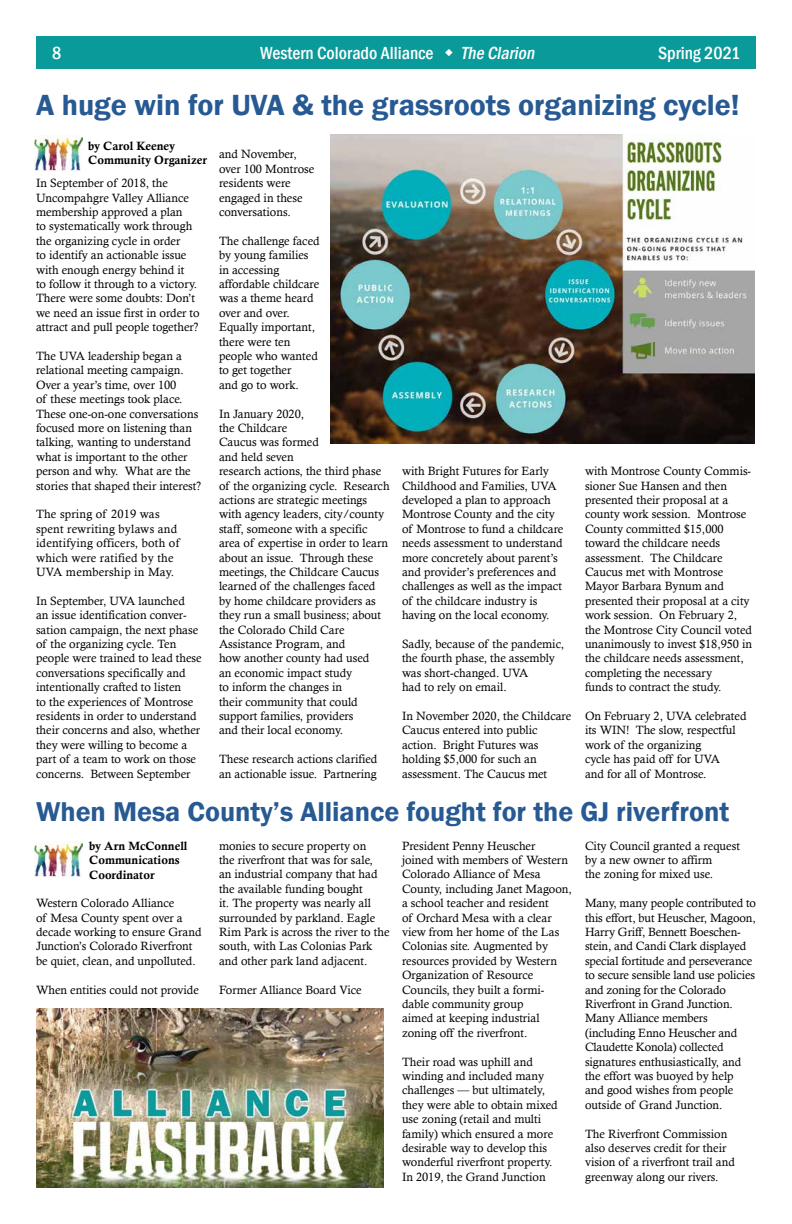
<style>
.page{position:relative;width:792px;height:1224px;background:#fff}
.page>*{position:absolute;margin:0;border:0;box-sizing:border-box;transform-origin:0 0}
.t1{font:600 30px "Franklin Gothic";color:#275993}
.t2{font:600 28px "Franklin Gothic";color:#275993}
.t3{font:500 condensed 18px "Franklin Gothic";color:#fff}
.t4{font:italic 500 condensed 18px "Franklin Gothic";color:#fff}
.t5{font:12px/14.4px "Calisto";color:#000}
.t6{font:12px/14.4px "Calisto";letter-spacing:.02em;color:#000}
.t7{font:12px/14.4px "Calis MT Bol";color:#000}
</style>
<div class="page">
<div style="left:36px;top:36px;width:720px;height:32px;background:#0a9a9a"></div>
<img style="left:35px;top:135px;width:47px;height:36px">
<img style="left:330px;top:134px;width:425px;height:310px">
<img style="left:35px;top:841px;width:47px;height:36px">
<img style="left:36px;top:1008px;width:348px;height:180px">
<h3 class="t3" style="left:52px;top:41px;width:11px">8</h3>
<h3 class="t3" style="left:260px;top:41px;width:175px">Western Colorado Alliance</h3>
<h3 class="t4" style="left:461px;top:41px;width:79px">The Clarion</h3>
<h3 class="t3" style="left:658px;top:41px;width:84px">Spring 2021</h3>
<h1 class="t1" style="left:36px;top:87px;width:705px">A huge win for UVA &amp; the grassroots organizing cycle!</h1>
<p class="t7" style="left:88px;top:138px;width:120px">by Carol Keeney<br>Community Organizer</p>
<p class="t5" style="left:36px;top:176px;width:165px">In September of 2018, the<br>Uncompahgre Valley Alliance membership approved a plan<br>to systematically work through the organizing cycle in order<br>to identify an actionable issue with enough energy behind it<br>to follow it through to a victory.<br>There were some doubts: Don’t we need an issue first in order to attract and pull people together?</p>
<p class="t5" style="left:36px;top:349px;width:167px">The UVA leadership began a relational meeting campaign.<br>Over a year’s time, over 100<br>of these meetings took place.<br>These one-on-one conversations focused more on listening than talking, wanting to understand what is important to the other person and why. What are the stories that shaped their interest?</p>
<p class="t6" style="left:36px;top:507px;width:145px">The spring of 2019 was spent rewriting bylaws and identifying officers, both of which were ratified by the<br>UVA membership in May.</p>
<p class="t5" style="left:36px;top:593px;width:167px">In September, UVA launched<br>an issue identification conver&shy;sation campaign, the next phase of the organizing cycle. Ten people were trained to lead these conversations specifically and intentionally crafted to listen<br>to the experiences of Montrose residents in order to understand their concerns and also, whether they were willing to become a part of a team to work on those concerns. Between September</p>
<p class="t5" style="left:219px;top:147px;width:97px">and November, over 100 Montrose residents were engaged in these conversations.</p>
<p class="t5" style="left:219px;top:233px;width:102px">The challenge faced by young families in accessing affordable childcare was a theme heard over and over.<br>Equally important, there were ten people who wanted to get together<br>and go to work.</p>
<p class="t5" style="left:219px;top:406px;width:172px">In January 2020,<br>the Childcare<br>Caucus was formed<br>and held seven<br>research actions, the third phase of the organizing cycle. Research actions are strategic meetings with agency leaders, city/county staff, someone with a specific area of expertise in order to learn about an issue. Through these meetings, the Childcare Caucus learned of the challenges faced by home childcare providers as they run a small business; about the Colorado Child Care<br>Assistance Program, and<br>how another county had used<br>an economic impact study<br>to inform the changes in<br>their community that could support families, providers<br>and their local economy.</p>
<p class="t5" style="left:219px;top:752px;width:160px">These research actions clarified an actionable issue. Partnering</p>
<p class="t5" style="left:402px;top:464px;width:163px">with Bright Futures for Early<br>Childhood and Families, UVA developed a plan to approach<br>Montrose County and the city of Montrose to fund a childcare needs assessment to understand more concretely about parent’s and provider’s preferences and challenges as well as the impact of the childcare industry is having on the local economy.</p>
<p class="t5" style="left:402px;top:637px;width:164px">Sadly, because of the pandemic, the fourth phase, the assembly was short-changed. UVA<br>had to rely on email.</p>
<p class="t5" style="left:402px;top:709px;width:171px">In November 2020, the Childcare<br>Caucus entered into public action. Bright Futures was holding $5,000 for such an assessment. The Caucus met</p>
<p class="t5" style="left:585px;top:464px;width:169px">with Montrose County Commis&shy;sioner Sue Hansen and then presented their proposal at a county work session. Montrose<br>County committed $15,000 toward the childcare needs assessment. The Childcare<br>Caucus met with Montrose<br>Mayor Barbara Bynum and presented their proposal at a city work session. On February 2, the Montrose City Council voted unanimously to invest $18,950 in the childcare needs assessment, completing the necessary<br>funds to contract the study.</p>
<p class="t5" style="left:585px;top:709px;width:163px">On February 2, UVA celebrated its WIN! The slow, respectful work of the organizing<br>cycle has paid off for UVA<br>and for all of Montrose.</p>
<h2 class="t2" style="left:36px;top:794px;width:695px">When Mesa County’s Alliance fought for the GJ riverfront</h2>
<p class="t7" style="left:89px;top:838px;width:100px">by Arn McConnell<br>Communications<br>Coordinator</p>
<p class="t5" style="left:36px;top:896px;width:167px">Western Colorado Alliance<br>of Mesa County spent over a decade working to ensure Grand<br>Junction’s Colorado Riverfront be quiet, clean, and unpolluted.</p>
<p class="t5" style="left:36px;top:982px;width:164px">When entities could not provide</p>
<p class="t5" style="left:219px;top:838px;width:172px">monies to secure property on<br>the riverfront that was for sale,<br>an industrial company that had the available funding bought<br>it. The property was nearly all surrounded by parkland. Eagle<br>Rim Park is across the river to the south, with Las Colonias Park and other park land adjacent.</p>
<p class="t5" style="left:219px;top:982px;width:144px">Former Alliance Board Vice</p>
<p class="t5" style="left:402px;top:838px;width:171px">President Penny Heuscher<br>joined with members of Western<br>Colorado Alliance of Mesa<br>County, including Janet Magoon, a school teacher and resident<br>of Orchard Mesa with a clear view from her home of the Las<br>Colonias site. Augmented by resources provided by Western<br>Organization of Resource<br>Councils, they built a formi&shy;dable community group<br>aimed at keeping industrial zoning off the riverfront.</p>
<p class="t5" style="left:402px;top:1054px;width:157px">Their road was uphill and winding and included many challenges — but ultimately, they were able to obtain mixed use zoning (retail and multi family) which ensured a more desirable way to develop this wonderful riverfront property.<br>In 2019, the Grand Junction</p>
<p class="t5" style="left:585px;top:838px;width:157px">City Council granted a request by a new owner to affirm<br>the zoning for mixed use.</p>
<p class="t5" style="left:585px;top:896px;width:173px">Many, many people contributed to this effort, but Heuscher, Magoon,<br>Harry Griff, Bennett Boeschen&shy;stein, and Candi Clark displayed special fortitude and perseverance to secure sensible land use policies and zoning for the Colorado<br>Riverfront in Grand Junction.<br>Many Alliance members (including Enno Heuscher and<br>Claudette Konola) collected signatures enthusiastically, and the effort was buoyed by help<br>and good wishes from people outside of Grand Junction.</p>
<p class="t5" style="left:585px;top:1126px;width:151px">The Riverfront Commission also deserves credit for their vision of a riverfront trail and greenway along our rivers.</p>
</div>
